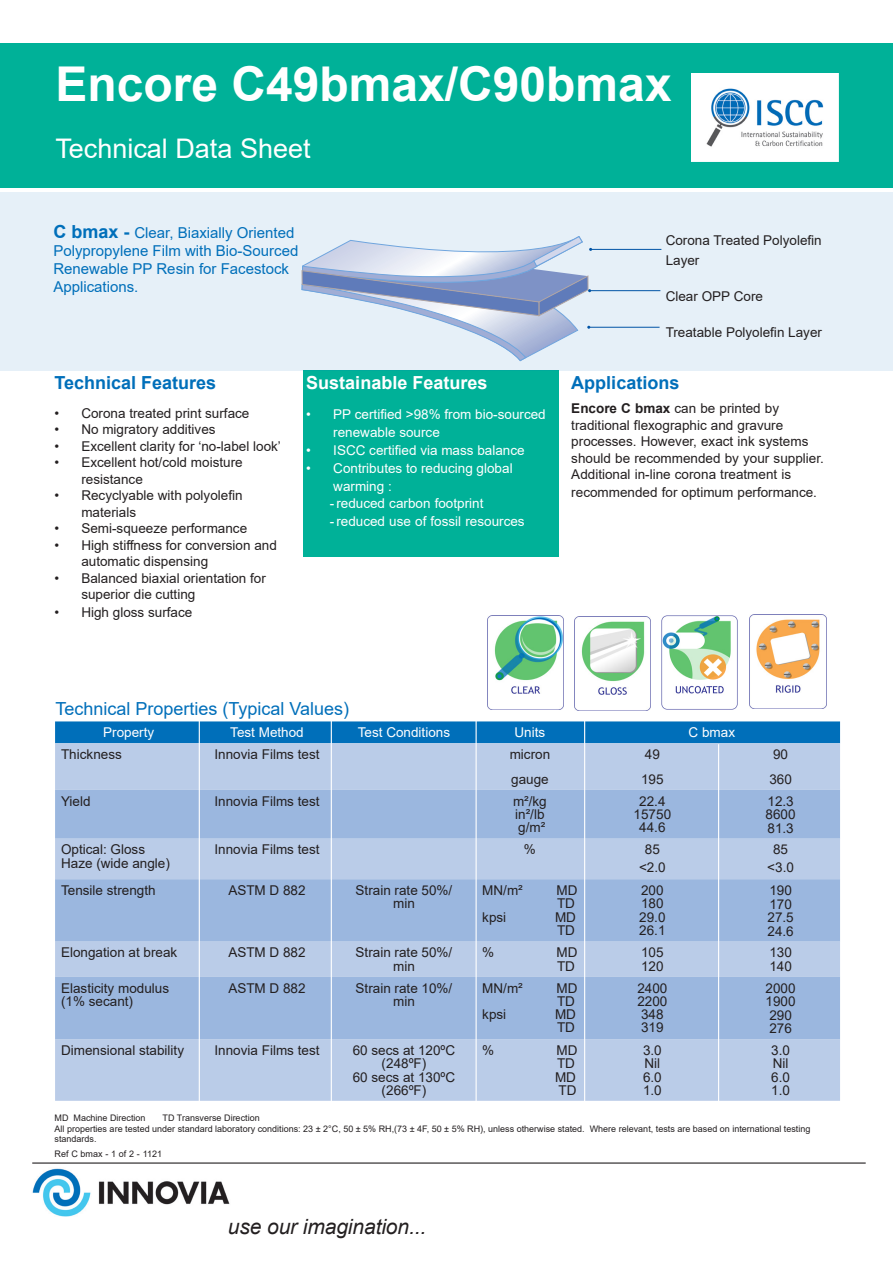
<style>
.page{position:relative;width:893px;height:1263px;background:#fff}
.page>*{position:absolute;margin:0;border:0;box-sizing:border-box;transform-origin:0 0}
.t1{font:700 48px "Arial";color:#fff}
.t2{font:27px "Arial";color:#fff}
.t3{font:italic 21px "Arial";letter-spacing:-.005em;color:#231f20}
.t4{font:18px "Arial";color:#006fba}
.t5{font:700 18px "Arial";color:#006fba}
.t6{font:700 18px "Arial";color:#fff}
.t7{font:15px/18px "Arial";color:#006fba}
.t8{font:13.5px/13.2px "Arial";color:#231f20}
.t9{font:13.5px/18px "Arial";color:#fff}
.t10{font:9px/10.5px "Arial";color:#231f20}
.s1{font-weight:700;font-size:18px}
.s2{font-weight:700}
</style>
<div class="page">
<div style="left:304px;top:370px;width:255px;height:186px;background:#00b198"></div>
<div style="left:0;top:44px;width:893px;height:144px;background:#00b198"></div>
<hr style="left:32px;top:1162px;width:834px;height:1px;background:#231f20">
<img style="left:32px;top:1168px;width:198px;height:49px">
<img style="left:691px;top:73px;width:148px;height:88px">
<div style="left:0;top:192px;width:893px;height:179px;background:#e6f0f8"></div>
<hr style="left:589px;top:327px;width:71px;height:1px;background:#0154a6">
<hr style="left:591px;top:249px;width:70px;height:1px;background:#0154a6">
<hr style="left:590px;top:290px;width:70px;height:1px;background:#0154a6">
<svg style="left:302px;top:236px;width:290px;height:125px"></svg>
<div style="left:55px;top:721px;width:785px;height:22px;background:#006fba"></div>
<div style="left:55px;top:743px;width:785px;height:358px;background:#bacce8"></div>
<svg style="left:55px;top:790px;width:785px;height:249px;background:#a4bde1"></svg>
<hr style="left:199px;top:721px;width:1px;height:395px;background:#fff">
<hr style="left:476px;top:721px;width:1px;height:395px;background:#fff">
<hr style="left:584px;top:719px;width:1px;height:387px;background:#fff">
<hr style="left:331px;top:721px;width:1px;height:395px;background:#fff">
<img style="left:487px;top:616px;width:77px;height:93px">
<img style="left:574px;top:617px;width:77px;height:93px">
<img style="left:661px;top:615px;width:76px;height:94px">
<img style="left:750px;top:615px;width:76px;height:93px">
<hr style="left:718px;top:744px;width:1px;height:362px;background:#fff">
<h1 class="t1" style="left:55px;top:50px;width:618px">Encore C49bmax/C90bmax</h1>
<h2 class="t2" style="left:55px;top:130px;width:257px">Technical Data Sheet</h2>
<p class="t7" style="left:53px;top:224px;width:247px"><span class="s1">C bmax -</span> Clear, Biaxially Oriented<br>Polypropylene Film with Bio-Sourced<br>Renewable PP Resin for Facestock<br>Applications.</p>
<h3 class="t5" style="left:54px;top:370px;width:163px">Technical Features</h3>
<p class="t8" style="left:54px;top:406px;width:197px">• Corona treated print surface</p>
<p class="t8" style="left:54px;top:423px;width:163px">• No migratory additives</p>
<p class="t8" style="left:54px;top:439px;width:228px">• Excellent clarity for ‘no-label look’</p>
<p class="t8" style="left:81px;top:454px;width:163px;line-height:16.5px;text-indent:-27px">• Excellent hot/cold moisture resistance</p>
<p class="t8" style="left:81px;top:487px;width:163px;line-height:16.5px;text-indent:-27px">• Recyclyable with polyolefin materials</p>
<p class="t8" style="left:54px;top:522px;width:194px">• Semi-squeeze performance</p>
<p class="t8" style="left:81px;top:537px;width:197px;line-height:16.5px;text-indent:-27px">• High stiffness for conversion and automatic dispensing</p>
<p class="t8" style="left:81px;top:570px;width:186px;line-height:16.5px;text-indent:-27px">• Balanced biaxial orientation for superior die cutting</p>
<p class="t8" style="left:54px;top:606px;width:140px">• High gloss surface</p>
<h3 class="t6" style="left:306px;top:370px;width:183px">Sustainable Features</h3>
<p class="t9" style="left:333px;top:406px;width:214px;text-indent:-27px">• PP certified &gt;98% from bio-sourced renewable source</p>
<p class="t9" style="left:306px;top:442px;width:220px">• ISCC certified via mass balance</p>
<p class="t9" style="left:333px;top:460px;width:181px;text-indent:-27px">• Contributes to reducing global warming :</p>
<p class="t9" style="left:330px;top:494px;width:196px;line-height:18.5px">-reduced carbon footprint -reduced use of fossil resources</p>
<p class="t8" style="left:666px;top:231px;width:158px;line-height:19.5px">Corona Treated Polyolefin<br>Layer</p>
<p class="t8" style="left:666px;top:289px;width:99px">Clear OPP Core</p>
<p class="t8" style="left:666px;top:325px;width:158px">Treatable Polyolefin Layer</p>
<h3 class="t5" style="left:571px;top:370px;width:110px">Applications</h3>
<p class="t8" style="left:571px;top:400px;width:254px;line-height:16.5px"><span class="s2">Encore C bmax</span> can be printed by traditional flexographic and gravure processes. However, exact ink systems should be recommended by your supplier.<br>Additional in-line corona treatment is</p>
<p class="t8" style="left:571px;top:486px;width:247px">recommended for optimum performance.</p>
<h3 class="t4" style="left:55px;top:696px;width:295px">Technical Properties (Typical Values)</h3>
<p class="t9" style="left:103px;top:723px;width:53px">Property</p>
<p class="t9" style="left:230px;top:723px;width:75px">Test Method</p>
<p class="t9" style="left:358px;top:723px;width:94px">Test Conditions</p>
<p class="t9" style="left:515px;top:723px;width:32px">Units</p>
<p class="t9" style="left:689px;top:723px;width:48px">C bmax</p>
<p class="t8" style="left:61px;top:748px;width:62px">Thickness</p>
<p class="t8" style="left:214px;top:748px;width:107px">Innovia Films test</p>
<p class="t8" style="left:510px;top:748px;width:42px">micron</p>
<p class="t8" style="left:645px;top:748px;width:17px">49</p>
<p class="t8" style="left:773px;top:748px;width:17px">90</p>
<p class="t8" style="left:511px;top:772px;width:39px">gauge</p>
<p class="t8" style="left:641px;top:772px;width:24px">195</p>
<p class="t8" style="left:769px;top:772px;width:24px">360</p>
<p class="t8" style="left:61px;top:794px;width:31px">Yield</p>
<p class="t8" style="left:214px;top:794px;width:107px">Innovia Films test</p>
<p class="t8" style="left:513px;top:794px;width:35px">m2/kg in2/lb g/m2</p>
<p class="t8" style="left:634px;top:794px;width:39px;text-align:center">22.4<br>15750<br>44.6</p>
<p class="t8" style="left:766px;top:794px;width:32px">12.3<br>8600<br>81.3</p>
<p class="t8" style="left:61px;top:843px;width:110px">Optical: Gloss<br>Haze (wide angle)</p>
<p class="t8" style="left:214px;top:843px;width:107px">Innovia Films test</p>
<p class="t8" style="left:524px;top:843px;width:14px">%</p>
<p class="t8" style="left:639px;top:841px;width:28px;line-height:18px;text-align:center">85 &lt;2.0</p>
<p class="t8" style="left:767px;top:841px;width:28px;line-height:18px;text-align:center">85 &lt;3.0</p>
<p class="t8" style="left:61px;top:883px;width:96px">Tensile strength</p>
<p class="t8" style="left:228px;top:883px;width:79px">ASTM D 882</p>
<p class="t8" style="left:356px;top:883px;width:98px;text-align:center">Strain rate 50%/ min</p>
<p class="t8" style="left:482px;top:883px;width:42px">MN/m2</p>
<p class="t8" style="left:556px;top:883px;width:22px">MD<br>TD</p>
<p class="t8" style="left:482px;top:910px;width:26px">kpsi</p>
<p class="t8" style="left:555px;top:910px;width:22px">MD<br>TD</p>
<p class="t8" style="left:639px;top:883px;width:28px">200<br>180<br>29.0<br>26.1</p>
<p class="t8" style="left:767px;top:883px;width:28px">190<br>170<br>27.5<br>24.6</p>
<p class="t8" style="left:61px;top:946px;width:118px">Elongation at break</p>
<p class="t8" style="left:228px;top:946px;width:79px">ASTM D 882</p>
<p class="t8" style="left:356px;top:946px;width:98px;text-align:center">Strain rate 50%/ min</p>
<p class="t8" style="left:482px;top:946px;width:14px">%</p>
<p class="t8" style="left:557px;top:946px;width:22px">MD<br>TD</p>
<p class="t8" style="left:641px;top:946px;width:24px">105<br>120</p>
<p class="t8" style="left:769px;top:946px;width:24px">130<br>140</p>
<p class="t8" style="left:61px;top:981px;width:110px">Elasticity modulus (1% secant)</p>
<p class="t8" style="left:228px;top:981px;width:79px">ASTM D 882</p>
<p class="t8" style="left:356px;top:981px;width:98px;text-align:center">Strain rate 10%/ min</p>
<p class="t8" style="left:482px;top:981px;width:42px">MN/m2</p>
<p class="t8" style="left:556px;top:981px;width:22px">MD<br>TD</p>
<p class="t8" style="left:482px;top:1008px;width:26px">kpsi</p>
<p class="t8" style="left:555px;top:1008px;width:22px">MD<br>TD</p>
<p class="t8" style="left:637px;top:981px;width:32px">2400<br>2200<br>348<br>319</p>
<p class="t8" style="left:766px;top:981px;width:32px">2000<br>1900<br>290<br>276</p>
<p class="t8" style="left:61px;top:1043px;width:125px">Dimensional stability</p>
<p class="t8" style="left:214px;top:1043px;width:107px">Innovia Films test</p>
<p class="t8" style="left:353px;top:1043px;width:104px;text-align:center">60 secs at 120ºC (248ºF)<br>60 secs at 130ºC (266ºF)</p>
<p class="t8" style="left:482px;top:1043px;width:14px">%</p>
<p class="t8" style="left:555px;top:1043px;width:24px">MD<br>TD<br>MD<br>TD</p>
<p class="t8" style="left:643px;top:1043px;width:20px;text-align:justify">3.0<br>Nil 6.0<br>1.0</p>
<p class="t8" style="left:771px;top:1043px;width:20px;text-align:justify">3.0<br>Nil 6.0<br>1.0</p>
<p class="t10" style="left:55px;top:1112px;width:757px;text-indent:108px">TD Transverse Direction<br>All properties are tested under standard laboratory conditions: 23 ± 2°C, 50 ± 5% RH,(73 ± 4F, 50 ± 5% RH), unless otherwise stated. Where relevant, tests are based on international testing standards.</p>
<p class="t10" style="left:55px;top:1148px;width:109px">Ref C bmax - 1 of 2 - 1121</p>
<p class="t10" style="left:55px;top:1112px;width:93px">MD Machine Direction</p>
<h3 class="t3" style="left:228px;top:1213px;width:200px">use our imagination...</h3>
</div>
